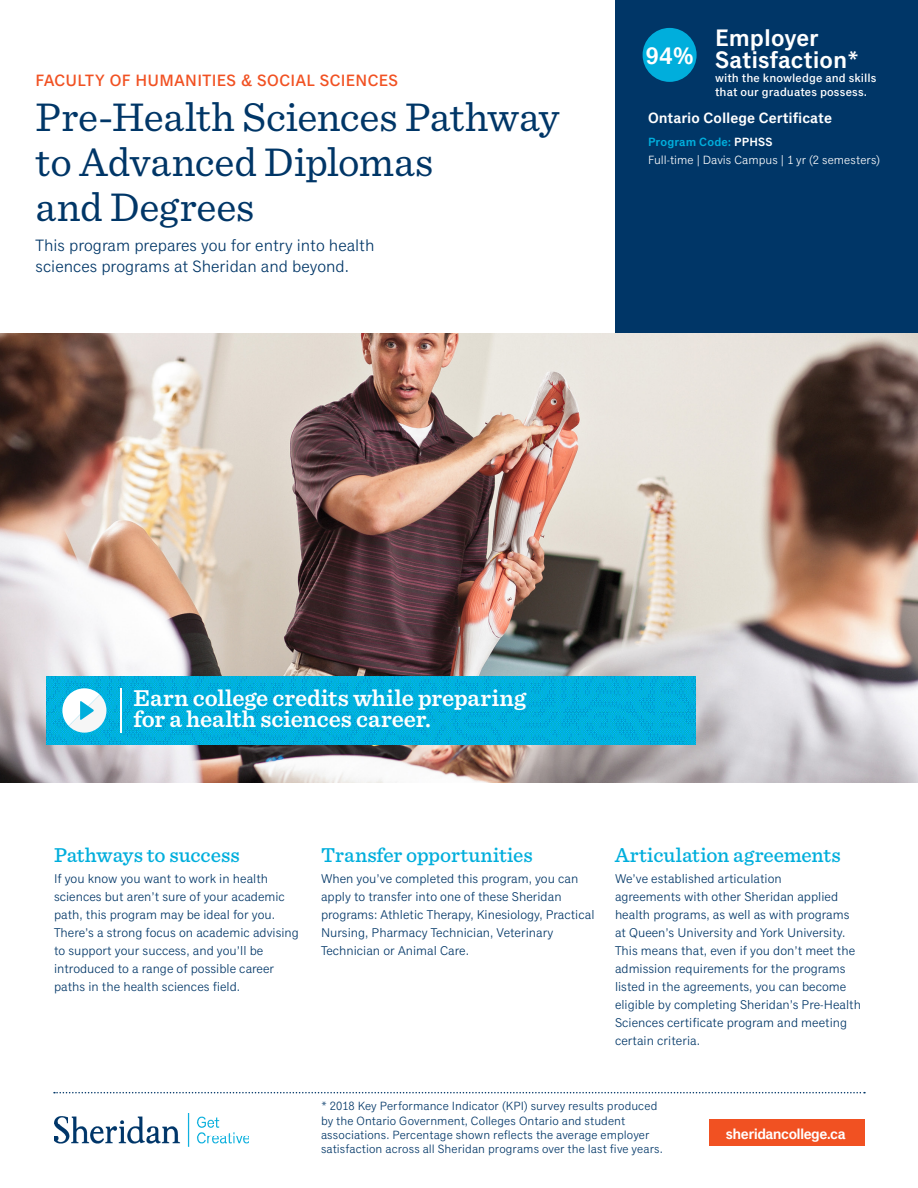
<style>
.page{position:relative;width:918px;height:1188px;background:#fff}
.page>*{position:absolute;margin:0;border:0;box-sizing:border-box;transform-origin:0 0}
.t1{font:42px/45px "Sentinel";letter-spacing:-.005em;color:#003667}
.p_benefit-statement{font:600 24px/21px "Sentinel";letter-spacing:-.005em;color:#fff}
.program_rating_title{font:600 24px/21.6px "Classic Grotesque Pro";color:#fff}
.program_rating{font:600 24px "Classic Grotesque Pro";color:#fff}
.t2{font:500 21px "Sentinel";color:#00aedc}
.p_header-intro{font:16.5px/21px "Classic Grotesque Pro";color:#003667}
.h2_faculty{font:500 16.5px "Classic Grotesque Pro";letter-spacing:.02em;color:#f15122}
.p_meta_credential{font:600 15px "Classic Grotesque Pro";color:#fff}
.p_meta_credential-2{font:600 15px "Classic Grotesque Pro";letter-spacing:-.04em;color:#fff}
.t3{font:12.75px/18px "Classic Grotesque Pro";color:#003667}
.p_admissions{font:12px/14.2px "Classic Grotesque Pro";letter-spacing:.005em;color:#003667}
.program_rating_subti{font:500 12px/14.2px "Classic Grotesque Pro";letter-spacing:.01em;color:#fff}
.p_meta_small{font:12px "Classic Grotesque Pro";letter-spacing:.005em;color:#fff}
.p_meta_attributes{font:600 12px "Classic Grotesque Pro";letter-spacing:.01em;color:#00aedc}
.s1{color:#fff}
</style>
<div class="page">
<div style="left:615px;top:0;width:303px;height:365px;background:#003667"></div>
<img style="left:54px;top:1114px;width:195px;height:33px">
<svg style="left:54px;top:1092px;width:811px;height:1px"></svg>
<div style="left:710px;top:1120px;width:155px;height:26px;background:#f15122"></div>
<img style="left:0;top:333px;width:918px;height:450px">
<img style="left:46px;top:676px;width:649px;height:69px">
<hr style="left:120px;top:688px;width:2px;height:45px;background:#fff">
<svg style="left:62px;top:688px;width:44px;height:45px"></svg>
<div style="left:643px;top:28px;width:54px;height:54px;background:#00aedc;border-radius:50%"></div>
<p class="h2_faculty" style="left:36px;top:71px;width:364px">FACULTY OF HUMANITIES &amp; SOCIAL SCIENCES</p>
<p class="t1" style="left:36px;top:92px;width:525px">Pre-Health Sciences Pathway to Advanced Diplomas<br>and Degrees</p>
<p class="p_header-intro" style="left:36px;top:235px;width:341px">This program prepares you for entry into health sciences programs at Sheridan and beyond.</p>
<p class="program_rating" style="left:645px;top:42px;width:50px">94%</p>
<p class="program_rating_title" style="left:715px;top:29px;width:146px">Employer<br>Satisfaction*</p>
<p class="program_rating_subti" style="left:715px;top:71px;width:163px">with the knowledge and skills that our graduates possess.</p>
<p class="p_meta_credential" style="left:648px;top:109px;width:185px">Ontario College Certificate</p>
<p class="p_meta_attributes" style="left:648px;top:135px;width:126px">Program Code: <span class="s1">PPHSS</span></p>
<p class="p_meta_small" style="left:648px;top:153px;width:234px">Full-time | Davis Campus | 1 yr (2 semesters)</p>
<p class="p_benefit-statement" style="left:134px;top:687px;width:394px">Earn college credits while preparing for a health sciences career.</p>
<p class="t2" style="left:54px;top:839px;width:187px">Pathways to success</p>
<p class="t3" style="left:54px;top:870px;width:246px">If you know you want to work in health sciences but aren’t sure of your academic path, this program may be ideal for you.<br>There’s a strong focus on academic advising to support your success, and you’ll be introduced to a range of possible career paths in the health sciences field.</p>
<p class="t2" style="left:321px;top:839px;width:213px">Transfer opportunities</p>
<p class="t3" style="left:321px;top:870px;width:275px">When you’ve completed this program, you can apply to transfer into one of these Sheridan programs: Athletic Therapy, Kinesiology, Practical Nursing, Pharmacy Technician, Veterinary Technician or Animal Care.</p>
<p class="t2" style="left:615px;top:839px;width:227px">Articulation agreements</p>
<p class="t3" style="left:615px;top:870px;width:248px">We’ve established articulation<br>agreements with other Sheridan applied health programs, as well as with programs at Queen’s University and York University.<br>This means that, even if you don’t meet the admission requirements for the programs listed in the agreements, you can become eligible by completing Sheridan’s Pre-Health Sciences certificate program and meeting certain criteria.</p>
<p class="p_admissions" style="left:321px;top:1100px;width:343px">* 2018 Key Performance Indicator (KPI) survey results produced by the Ontario Government, Colleges Ontario and student associations. Percentage shown reflects the average employer satisfaction across all Sheridan programs over the last five years.</p>
<p class="p_meta_credential-2" style="left:726px;top:1125px;width:121px">sheridancollege.ca</p>
</div>
